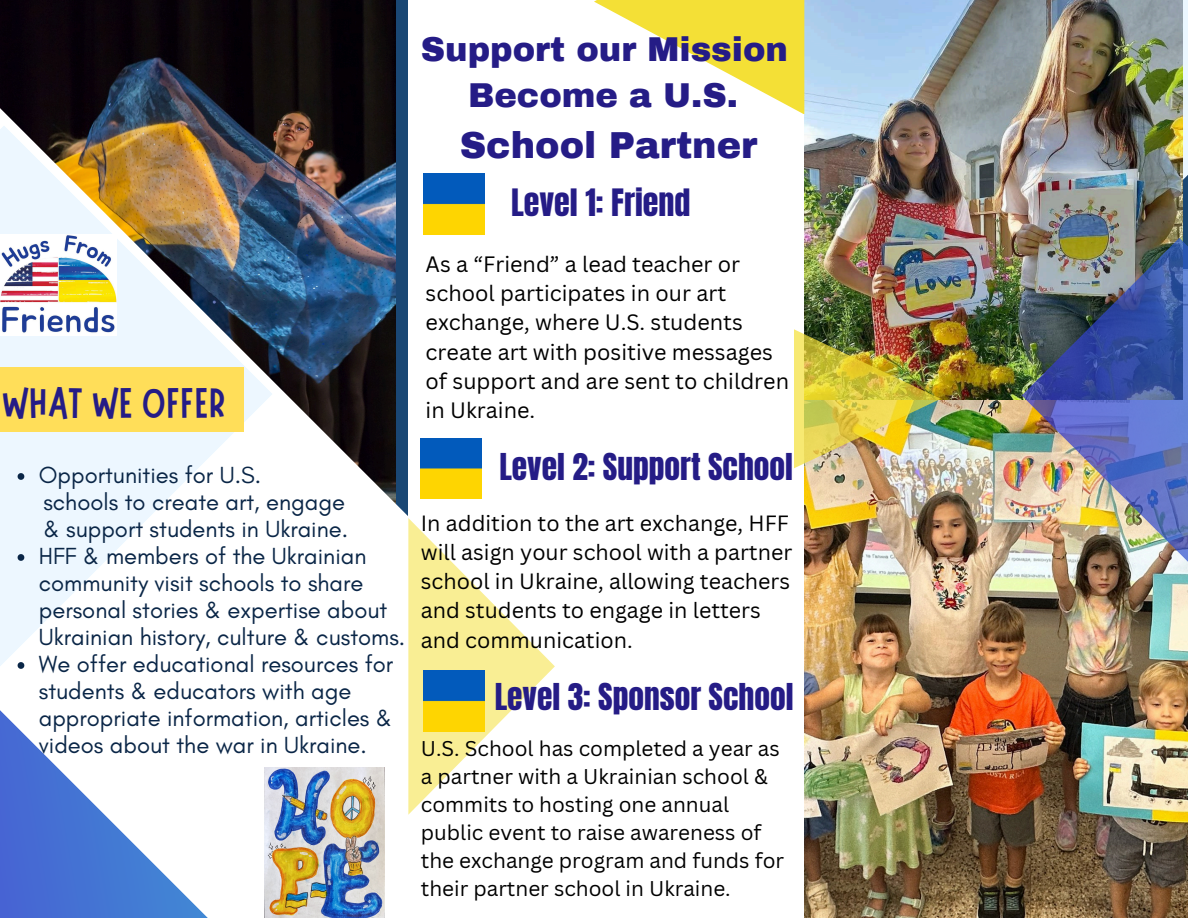
<style>
.page{position:relative;width:1188px;height:918px;background:#fff}
.page>*{position:absolute;margin:0;border:0;box-sizing:border-box;transform-origin:0 0}
.t1{font:42.75px "Marykate";letter-spacing:.015em;color:#251c86}
.t2{font:900 36.75px "Archivo";color:#251c86}
.t3{font:900 33.75px/46.2px "Archivo";color:#251c86;text-align:center}
.t4{font:32.1px "Anton";color:#251c86}
.t5{font:31.5px "Anton";color:#251c86}
.t6{font:23.7px/27px "Glacial Indifference";color:#0a2647}
.t7{font:21.6px/29.2px "Canva Sans";color:#000}
.t8{font:21.45px/29.2px "Canva Sans";color:#000}
.t9{font:20.7px/28.2px "Canva Sans";color:#000}
</style>
<div class="page">
<img style="left:0;top:0;width:396px;height:72px">
<img style="left:0;top:72px;width:408px;height:846px">
<svg style="left:0;top:674px;width:240px;height:244px"></svg>
<img style="left:804px;top:399px;width:384px;height:519px">
<img style="left:0;top:125px;width:273px;height:549px">
<img style="left:0;top:235px;width:117px;height:101px">
<img style="left:804px;top:0;width:378px;height:399px">
<img style="left:1021px;top:238px;width:167px;height:350px">
<svg style="left:408px;top:518px;width:147px;height:297px"></svg>
<img style="left:423px;top:174px;width:61px;height:61px">
<img style="left:421px;top:438px;width:61px;height:61px">
<img style="left:423px;top:671px;width:61px;height:61px">
<img style="left:264px;top:767px;width:120px;height:151px">
<svg style="left:594px;top:0;width:210px;height:114px"></svg>
<img style="left:794px;top:329px;width:147px;height:139px">
<svg style="left:18px;top:473px;width:6px;height:7px"></svg>
<svg style="left:18px;top:554px;width:6px;height:7px"></svg>
<svg style="left:18px;top:662px;width:6px;height:7px"></svg>
<div style="left:0;top:367px;width:244px;height:64px;background:#ffde59"></div>
<h3 class="t1" style="left:2px;top:375px;width:225px">WHAT WE OFFER</h3>
<p class="t6" style="left:39px;top:461px;width:224px">Opportunities for U.S.</p>
<h2 class="t6" style="left:43px;top:488px;width:306px">schools to create art, engage &amp; support students in Ukraine.</h2>
<p class="t6" style="left:39px;top:542px;width:368px">HFF &amp; members of the Ukrainian community visit schools to share personal stories &amp; expertise about Ukrainian history, culture &amp; customs.</p>
<h2 class="t6" style="left:39px;top:650px;width:356px">We offer educational resources for students &amp; educators with age appropriate information, articles &amp; videos about the war in Ukraine.</h2>
<p class="t3" style="left:421px;top:27px;width:369px">Support our Mission<br>Become a U.S.</p>
<p class="t2" style="left:460px;top:126px;width:299px">School Partner</p>
<h2 class="t4" style="left:511px;top:180px;width:181px">Level 1: Friend</h2>
<h2 class="t7" style="left:426px;top:249px;width:365px">As a “Friend” a lead teacher or school participates in our art exchange, where U.S. students create art with positive messages of support and are sent to children in Ukraine.</h2>
<h3 class="t5" style="left:499px;top:444px;width:295px">Level 2: Support School</h3>
<p class="t8" style="left:421px;top:508px;width:373px">In addition to the art exchange, HFF will asign your school with a partner school in Ukraine, allowing teachers and students to engage in letters and communication.</p>
<p class="t5" style="left:495px;top:674px;width:300px">Level 3: Sponsor School</p>
<p class="t9" style="left:421px;top:733px;width:365px">U.S. School has completed a year as a partner with a Ukrainian school &amp; commits to hosting one annual public event to raise awareness of the exchange program and funds for their partner school in Ukraine.</p>
</div>
